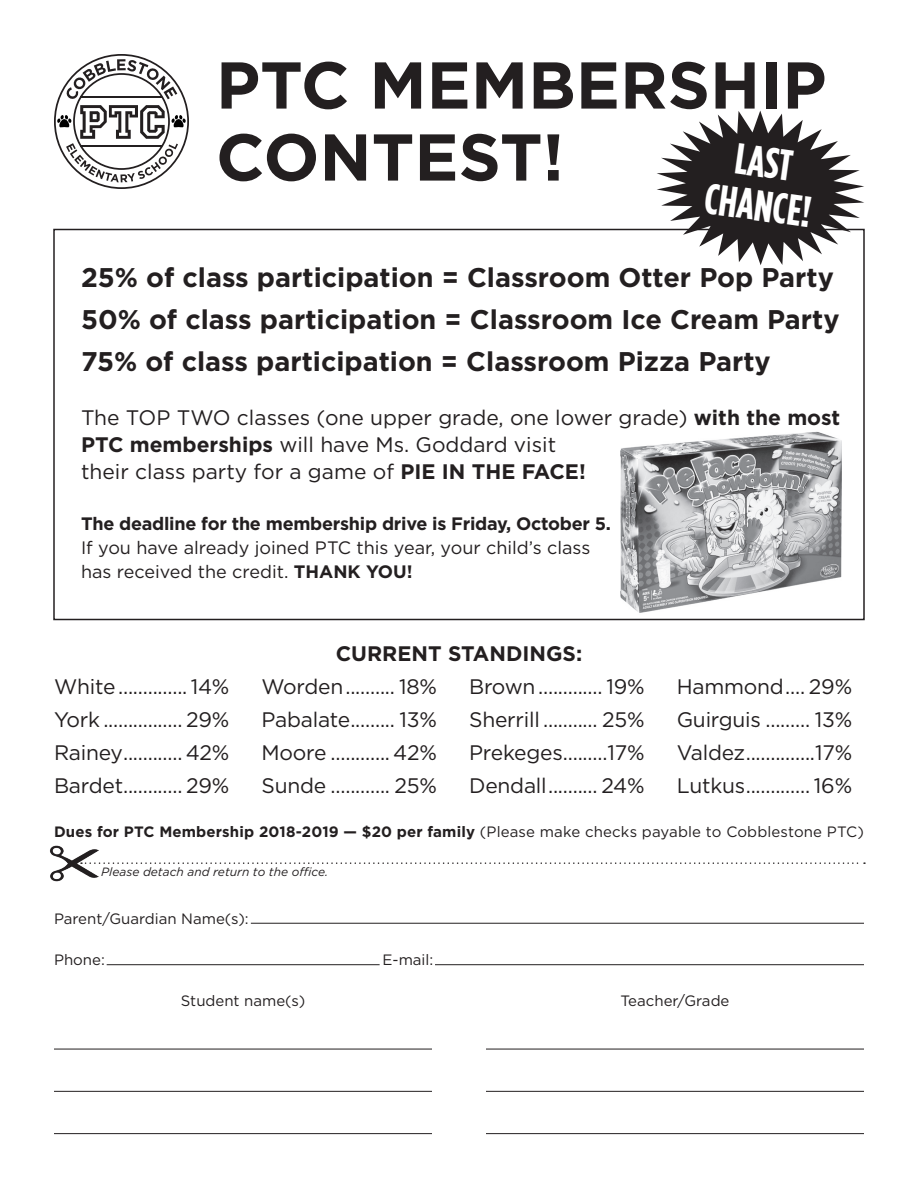
<style>
.page{position:relative;width:918px;height:1188px;background:#fff}
.page>*{position:absolute;margin:0;border:0;box-sizing:border-box;transform-origin:0 0}
.t1{font:700 66px/72px "Gotham";color:#231f20}
.t2{font:700 43.5px/43.5px "Gotham Condensed";color:#fff;text-align:center}
.t3{font:700 27px/42px "Gotham";color:#231f20}
.t4{font:21px/33px "Gotham";letter-spacing:-.01em;color:#231f20;text-align:justify}
.t5{font:700 21px "Gotham";color:#231f20}
.t6{font:18px/24px "Gotham";color:#231f20}
.t7{font:700 18px "Gotham";letter-spacing:-.015em;color:#231f20}
.t8{font:700 15px "Gotham";letter-spacing:.01em;color:#231f20}
.t9{font:15px "Gotham";color:#231f20}
.t10{font:italic 12px "Gotham";color:#231f20}
.s1{font-weight:700}
.s2{font-weight:400}
</style>
<div class="page">
<img style="left:621px;top:431px;width:221px;height:182px">
<hr style="left:54px;top:1133px;width:378px;height:1px;background:#231f20">
<hr style="left:486px;top:1133px;width:378px;height:1px;background:#231f20">
<hr style="left:54px;top:1091px;width:378px;height:1px;background:#231f20">
<hr style="left:486px;top:1091px;width:378px;height:1px;background:#231f20">
<hr style="left:54px;top:1049px;width:378px;height:1px;background:#231f20">
<hr style="left:107px;top:964px;width:273px;height:1px;background:#231f20">
<hr style="left:251px;top:923px;width:613px;height:1px;background:#231f20">
<svg style="left:100px;top:862px;width:765px;height:2px"></svg>
<hr style="left:435px;top:964px;width:429px;height:1px;background:#231f20">
<hr style="left:486px;top:1049px;width:378px;height:1px;background:#231f20">
<img style="left:50px;top:846px;width:50px;height:35px">
<svg style="left:54px;top:54px;width:135px;height:135px"></svg>
<div style="left:53px;top:229px;width:812px;height:391px;border:2px solid #231f20"></div>
<svg style="left:657px;top:111px;width:207px;height:154px"></svg>
<h1 class="t1" style="left:216px;top:48px;width:612px">PTC MEMBERSHIP<br>CONTEST!</h1>
<h2 class="t2" style="left:714px;top:132px;width:109px;rotate:8deg">LAST<br>CHANCE!</h2>
<p class="t3" style="left:81px;top:255px;width:760px">25% of class participation = Classroom Otter Pop Party<br>50% of class participation = Classroom Ice Cream Party<br>75% of class participation = Classroom Pizza Party</p>
<p class="t4" style="left:81px;top:403px;width:761px;line-height:27px;text-align:left">The TOP TWO classes (one upper grade, one lower grade) <span class="s1">with the most<br>PTC memberships</span> will have Ms. Goddard visit<br>their class party for a game of <span class="s1">PIE IN THE FACE!</span></p>
<p class="t7" style="left:81px;top:513px;width:532px">The deadline for the membership drive is Friday, October 5.</p>
<p class="t6" style="left:81px;top:535px;width:511px">If you have already joined PTC this year, your child’s class has received the credit. <span class="s1">THANK YOU!</span></p>
<p class="t5" style="left:336px;top:642px;width:248px">CURRENT STANDINGS:</p>
<p class="t4" style="left:54px;top:670px;width:177px">White.............. 14% York ................ 29% Rainey............ 42% Bardet............ 29%</p>
<p class="t4" style="left:262px;top:670px;width:177px">Worden.......... 18% Pabalate......... 13% Moore ............ 42% Sunde ............ 25%</p>
<p class="t4" style="left:469px;top:670px;width:177px">Brown............. 19% Sherrill ........... 25% Prekeges.........17% Dendall.......... 24%</p>
<p class="t4" style="left:677px;top:670px;width:177px">Hammond.... 29% Guirguis ......... 13% Valdez..............17% Lutkus............. 16%</p>
<p class="t8" style="left:54px;top:823px;width:812px">Dues for PTC Membership 2018-2019 — $20 per family <span class="s2">(Please make checks payable to Cobblestone PTC)</span></p>
<p class="t10" style="left:101px;top:865px;width:228px">Please detach and return to the office.</p>
<p class="t9" style="left:54px;top:910px;width:196px">Parent/Guardian Name(s):</p>
<p class="t9" style="left:54px;top:951px;width:52px">Phone:</p>
<p class="t9" style="left:382px;top:951px;width:52px">E-mail:</p>
<p class="t9" style="left:181px;top:993px;width:126px">Student name(s)</p>
<p class="t9" style="left:620px;top:993px;width:111px">Teacher/Grade</p>
</div>
